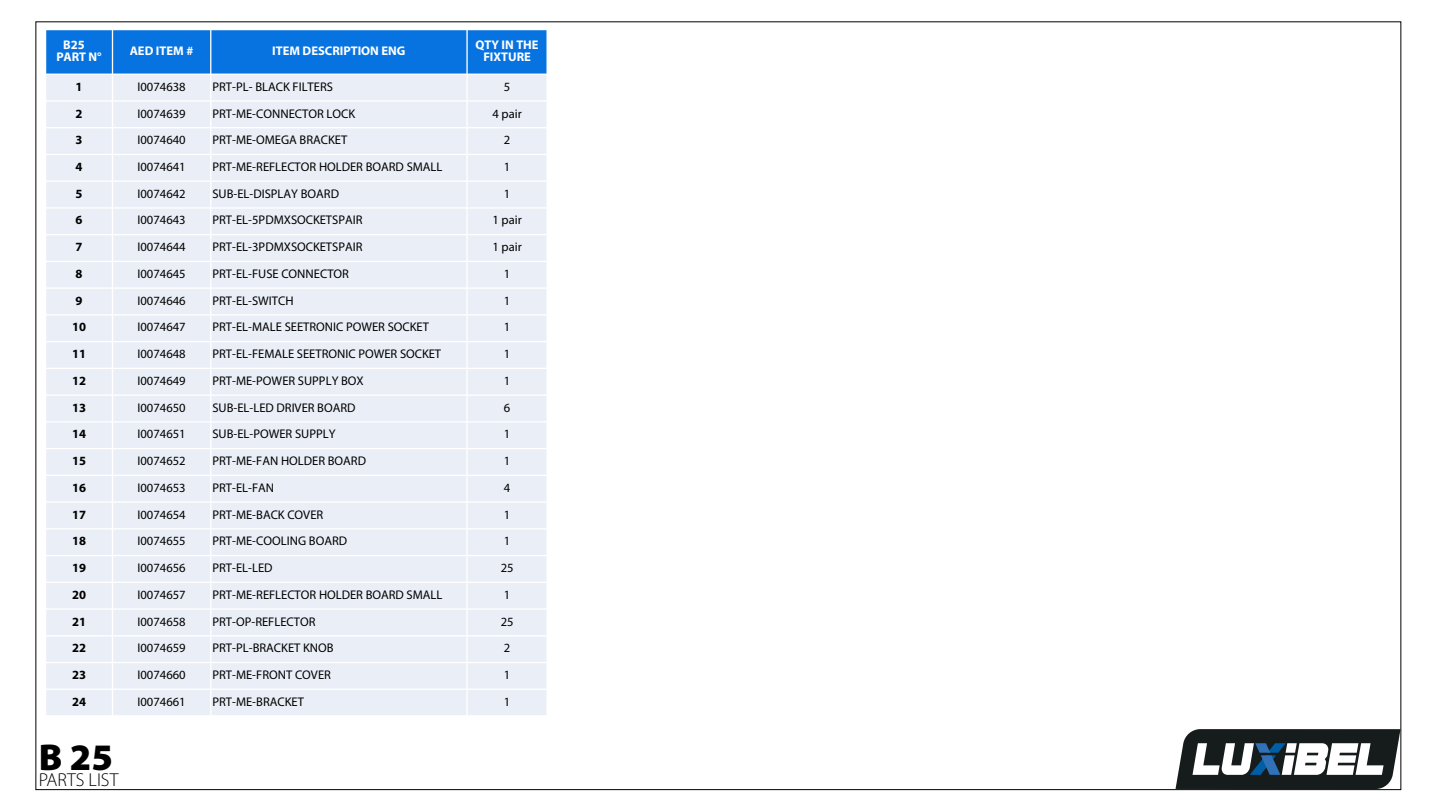
<style>
.page{position:relative;width:1440px;height:810px;background:#fff}
.page>*{position:absolute;margin:0;border:0;box-sizing:border-box;transform-origin:0 0}
.t1{font:900 37.5px "Myriad Pro";color:#000}
.t2{font:300 18.75px "Myriad Pro";color:#000}
.t3{font:12.6px "Myriad Pro";color:#000}
.t4{font:700 12.6px/12.7px "Myriad Pro";color:#fff}
.t5{font:700 12.6px "Myriad Pro";letter-spacing:-.005em;color:#000}
</style>
<div class="page">
<div style="left:46px;top:29px;width:501px;height:45px;background:#0773e1"></div>
<div style="left:46px;top:74px;width:501px;height:642px;background:#eaeff7"></div>
<hr style="left:44px;top:29px;width:505px;height:1px;background:#fff">
<hr style="left:112px;top:28px;width:1px;height:689px;background:#fff">
<hr style="left:210px;top:28px;width:1px;height:689px;background:#fff">
<hr style="left:466px;top:28px;width:2px;height:689px;background:#fff">
<hr style="left:44px;top:74px;width:505px;height:1px;background:#fff">
<hr style="left:44px;top:100px;width:505px;height:2px;background:#fff">
<hr style="left:44px;top:127px;width:505px;height:1px;background:#fff">
<hr style="left:44px;top:154px;width:505px;height:1px;background:#fff">
<hr style="left:44px;top:181px;width:505px;height:1px;background:#fff">
<hr style="left:44px;top:207px;width:505px;height:2px;background:#fff">
<hr style="left:44px;top:234px;width:505px;height:1px;background:#fff">
<hr style="left:44px;top:261px;width:505px;height:1px;background:#fff">
<hr style="left:44px;top:287px;width:505px;height:2px;background:#fff">
<hr style="left:44px;top:314px;width:505px;height:2px;background:#fff">
<hr style="left:44px;top:341px;width:505px;height:1px;background:#fff">
<hr style="left:44px;top:368px;width:505px;height:1px;background:#fff">
<hr style="left:44px;top:394px;width:505px;height:2px;background:#fff">
<hr style="left:44px;top:421px;width:505px;height:2px;background:#fff">
<hr style="left:44px;top:448px;width:505px;height:1px;background:#fff">
<hr style="left:44px;top:475px;width:505px;height:1px;background:#fff">
<hr style="left:44px;top:501px;width:505px;height:2px;background:#fff">
<hr style="left:44px;top:528px;width:505px;height:1px;background:#fff">
<hr style="left:44px;top:555px;width:505px;height:1px;background:#fff">
<hr style="left:44px;top:582px;width:505px;height:1px;background:#fff">
<hr style="left:44px;top:608px;width:505px;height:2px;background:#fff">
<hr style="left:44px;top:635px;width:505px;height:1px;background:#fff">
<hr style="left:44px;top:662px;width:505px;height:1px;background:#fff">
<hr style="left:44px;top:689px;width:505px;height:1px;background:#fff">
<hr style="left:44px;top:715px;width:505px;height:2px;background:#fff">
<svg style="left:1176px;top:729px;width:223px;height:59px"></svg>
<p class="t4" style="left:56px;top:38px;width:47px;text-indent:7px">B25<br>PART N°</p>
<p class="t4" style="left:476px;top:38px;width:65px;text-align:center">QTY IN THE<br>FIXTURE</p>
<p class="t4" style="left:130px;top:44px;width:65px">AED ITEM #</p>
<p class="t4" style="left:272px;top:44px;width:135px">ITEM DESCRIPTION ENG</p>
<p class="t5" style="left:76px;top:78px;width:8px">1</p>
<p class="t3" style="left:138px;top:79px;width:50px">I0074638</p>
<p class="t3" style="left:212px;top:79px;width:122px">PRT-PL- BLACK FILTERS</p>
<p class="t3" style="left:504px;top:79px;width:8px">5</p>
<p class="t5" style="left:76px;top:105px;width:8px">2</p>
<p class="t3" style="left:138px;top:106px;width:50px">I0074639</p>
<p class="t3" style="left:212px;top:106px;width:144px">PRT-ME-CONNECTOR LOCK</p>
<p class="t3" style="left:492px;top:106px;width:31px">4 pair</p>
<p class="t5" style="left:76px;top:132px;width:8px">3</p>
<p class="t3" style="left:138px;top:132px;width:50px">I0074640</p>
<p class="t3" style="left:212px;top:132px;width:136px">PRT-ME-OMEGA BRACKET</p>
<p class="t3" style="left:504px;top:132px;width:8px">2</p>
<p class="t5" style="left:76px;top:159px;width:8px">4</p>
<p class="t3" style="left:138px;top:159px;width:50px">I0074641</p>
<p class="t3" style="left:212px;top:159px;width:232px">PRT-ME-REFLECTOR HOLDER BOARD SMALL</p>
<p class="t3" style="left:504px;top:159px;width:8px">1</p>
<p class="t5" style="left:76px;top:185px;width:8px">5</p>
<p class="t3" style="left:138px;top:186px;width:50px">I0074642</p>
<p class="t3" style="left:212px;top:186px;width:128px">SUB-EL-DISPLAY BOARD</p>
<p class="t3" style="left:504px;top:186px;width:8px">1</p>
<p class="t5" style="left:76px;top:212px;width:8px">6</p>
<p class="t3" style="left:138px;top:212px;width:50px">I0074643</p>
<p class="t3" style="left:212px;top:212px;width:152px">PRT-EL-5PDMXSOCKETSPAIR</p>
<p class="t3" style="left:492px;top:212px;width:31px">1 pair</p>
<p class="t5" style="left:76px;top:239px;width:8px">7</p>
<p class="t3" style="left:138px;top:239px;width:50px">I0074644</p>
<p class="t3" style="left:212px;top:239px;width:152px">PRT-EL-3PDMXSOCKETSPAIR</p>
<p class="t3" style="left:492px;top:239px;width:31px">1 pair</p>
<p class="t5" style="left:76px;top:266px;width:8px">8</p>
<p class="t3" style="left:138px;top:266px;width:50px">I0074645</p>
<p class="t3" style="left:212px;top:266px;width:138px">PRT-EL-FUSE CONNECTOR</p>
<p class="t3" style="left:504px;top:266px;width:8px">1</p>
<p class="t5" style="left:76px;top:292px;width:8px">9</p>
<p class="t3" style="left:138px;top:293px;width:50px">I0074646</p>
<p class="t3" style="left:212px;top:293px;width:83px">PRT-EL-SWITCH</p>
<p class="t3" style="left:504px;top:293px;width:8px">1</p>
<p class="t5" style="left:72px;top:319px;width:15px">10</p>
<p class="t3" style="left:138px;top:319px;width:50px">I0074647</p>
<p class="t3" style="left:212px;top:319px;width:218px">PRT-EL-MALE SEETRONIC POWER SOCKET</p>
<p class="t3" style="left:504px;top:319px;width:8px">1</p>
<p class="t5" style="left:72px;top:346px;width:15px">11</p>
<p class="t3" style="left:138px;top:346px;width:50px">I0074648</p>
<p class="t3" style="left:212px;top:346px;width:230px">PRT-EL-FEMALE SEETRONIC POWER SOCKET</p>
<p class="t3" style="left:504px;top:346px;width:8px">1</p>
<p class="t5" style="left:72px;top:372px;width:15px">12</p>
<p class="t3" style="left:138px;top:373px;width:50px">I0074649</p>
<p class="t3" style="left:212px;top:373px;width:153px">PRT-ME-POWER SUPPLY BOX</p>
<p class="t3" style="left:504px;top:373px;width:8px">1</p>
<p class="t5" style="left:72px;top:399px;width:15px">13</p>
<p class="t3" style="left:138px;top:400px;width:50px">I0074650</p>
<p class="t3" style="left:212px;top:400px;width:145px">SUB-EL-LED DRIVER BOARD</p>
<p class="t3" style="left:504px;top:400px;width:8px">6</p>
<p class="t5" style="left:72px;top:426px;width:15px">14</p>
<p class="t3" style="left:138px;top:426px;width:50px">I0074651</p>
<p class="t3" style="left:212px;top:426px;width:125px">SUB-EL-POWER SUPPLY</p>
<p class="t3" style="left:504px;top:426px;width:8px">1</p>
<p class="t5" style="left:72px;top:453px;width:15px">15</p>
<p class="t3" style="left:138px;top:453px;width:50px">I0074652</p>
<p class="t3" style="left:212px;top:453px;width:155px">PRT-ME-FAN HOLDER BOARD</p>
<p class="t3" style="left:504px;top:453px;width:8px">1</p>
<p class="t5" style="left:72px;top:479px;width:15px">16</p>
<p class="t3" style="left:138px;top:480px;width:50px">I0074653</p>
<p class="t3" style="left:212px;top:480px;width:63px">PRT-EL-FAN</p>
<p class="t3" style="left:504px;top:480px;width:8px">4</p>
<p class="t5" style="left:72px;top:506px;width:15px">17</p>
<p class="t3" style="left:138px;top:507px;width:50px">I0074654</p>
<p class="t3" style="left:212px;top:507px;width:112px">PRT-ME-BACK COVER</p>
<p class="t3" style="left:504px;top:507px;width:8px">1</p>
<p class="t5" style="left:72px;top:533px;width:15px">18</p>
<p class="t3" style="left:138px;top:533px;width:50px">I0074655</p>
<p class="t3" style="left:212px;top:533px;width:136px">PRT-ME-COOLING BOARD</p>
<p class="t3" style="left:504px;top:533px;width:8px">1</p>
<p class="t5" style="left:72px;top:560px;width:15px">19</p>
<p class="t3" style="left:138px;top:560px;width:50px">I0074656</p>
<p class="t3" style="left:212px;top:560px;width:62px">PRT-EL-LED</p>
<p class="t3" style="left:501px;top:560px;width:14px">25</p>
<p class="t5" style="left:72px;top:586px;width:15px">20</p>
<p class="t3" style="left:138px;top:587px;width:50px">I0074657</p>
<p class="t3" style="left:212px;top:587px;width:232px">PRT-ME-REFLECTOR HOLDER BOARD SMALL</p>
<p class="t3" style="left:504px;top:587px;width:8px">1</p>
<p class="t5" style="left:72px;top:613px;width:15px">21</p>
<p class="t3" style="left:138px;top:614px;width:50px">I0074658</p>
<p class="t3" style="left:212px;top:614px;width:105px">PRT-OP-REFLECTOR</p>
<p class="t3" style="left:501px;top:614px;width:14px">25</p>
<p class="t5" style="left:72px;top:640px;width:15px">22</p>
<p class="t3" style="left:138px;top:640px;width:50px">I0074659</p>
<p class="t3" style="left:212px;top:640px;width:123px">PRT-PL-BRACKET KNOB</p>
<p class="t3" style="left:504px;top:640px;width:8px">2</p>
<p class="t5" style="left:72px;top:667px;width:15px">23</p>
<p class="t3" style="left:138px;top:667px;width:50px">I0074660</p>
<p class="t3" style="left:212px;top:667px;width:120px">PRT-ME-FRONT COVER</p>
<p class="t3" style="left:504px;top:667px;width:8px">1</p>
<p class="t5" style="left:72px;top:693px;width:15px">24</p>
<p class="t3" style="left:138px;top:694px;width:50px">I0074661</p>
<p class="t3" style="left:212px;top:694px;width:93px">PRT-ME-BRACKET</p>
<p class="t3" style="left:504px;top:694px;width:8px">1</p>
<h1 class="t1" style="left:39px;top:733px;width:76px">B 25</h1>
<h2 class="t2" style="left:39px;top:769px;width:81px">PARTS LIST</h2>
</div>
